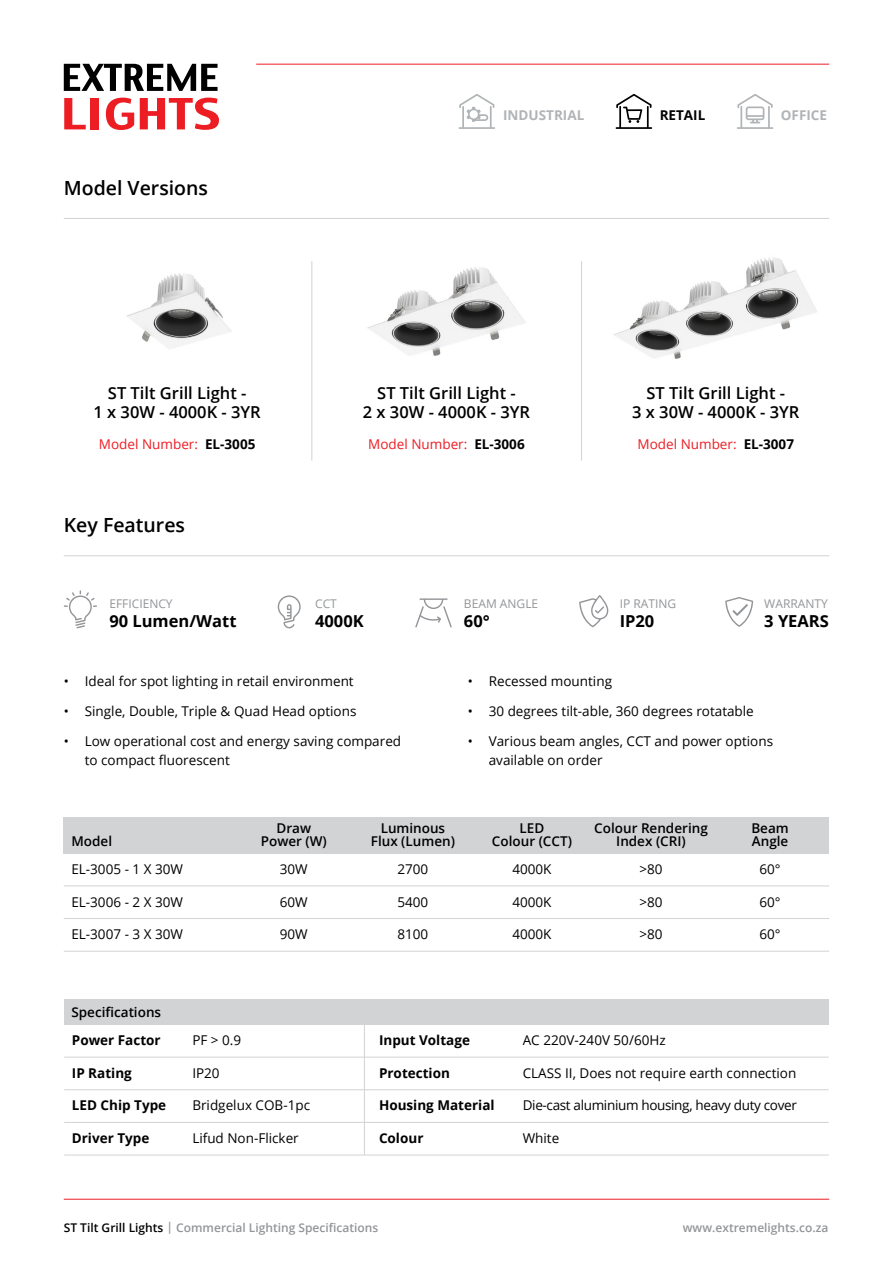
<style>
.page{position:relative;width:893px;height:1263px;background:#fff}
.page>*{position:absolute;margin:0;border:0;box-sizing:border-box;transform-origin:0 0}
.t1{font:600 19.5px "Open Sans";color:#000}
.t2{font:600 16.5px/19.8px "Open Sans";color:#000;text-align:center}
.t3{font:700 16.5px "Open Sans";color:#000}
.t4{font:13.5px/19.5px "Open Sans";color:#000}
.t5{font:600 13.5px/12.8px "Open Sans";color:#000;text-align:center}
.t6{font:700 13.5px "Open Sans";color:#000}
.t7{font:13.5px "Open Sans";color:#ed1d24}
.t8{font:13.5px "Open Sans";letter-spacing:-.025em;color:#000}
.t9{font:700 13.5px "Open Sans";color:#b1b4b6}
.t10{font:600 12px "Open Sans";color:#939598}
.t11{font:12px "Open Sans";color:#939598}
.s1{font-weight:700;color:#000}
.s2{color:#000}
</style>
<div class="page">
<hr style="left:64px;top:1199px;width:765px;height:1px;background:#ed1d24">
<svg style="left:64px;top:64px;width:154px;height:27px"></svg>
<svg style="left:64px;top:98px;width:22px;height:31px"></svg>
<div style="left:91px;top:98px;width:8px;height:31px;background:#ed1d24"></div>
<svg style="left:106px;top:98px;width:28px;height:32px"></svg>
<svg style="left:140px;top:98px;width:79px;height:32px"></svg>
<hr style="left:64px;top:555px;width:765px;height:1px;background:#d1d3d4">
<hr style="left:64px;top:1057px;width:765px;height:1px;background:#d1d3d4">
<hr style="left:64px;top:1155px;width:765px;height:1px;background:#d1d3d4">
<hr style="left:64px;top:1089px;width:765px;height:1px;background:#d1d3d4">
<hr style="left:64px;top:1122px;width:765px;height:1px;background:#d1d3d4">
<svg style="left:64px;top:590px;width:33px;height:38px"></svg>
<svg style="left:278px;top:595px;width:23px;height:33px"></svg>
<svg style="left:415px;top:598px;width:37px;height:29px"></svg>
<svg style="left:579px;top:595px;width:29px;height:32px"></svg>
<svg style="left:725px;top:597px;width:28px;height:30px"></svg>
<hr style="left:256px;top:64px;width:573px;height:1px;background:#ed1d24">
<hr style="left:364px;top:1015px;width:1px;height:140px;background:#d1d3d4">
<img style="left:613px;top:258px;width:204px;height:101px">
<img style="left:367px;top:267px;width:159px;height:89px">
<img style="left:127px;top:273px;width:104px;height:76px">
<hr style="left:311px;top:261px;width:1px;height:200px;background:#d1d3d4">
<hr style="left:581px;top:261px;width:1px;height:200px;background:#d1d3d4">
<hr style="left:64px;top:218px;width:765px;height:1px;background:#d1d3d4">
<svg style="left:737px;top:94px;width:36px;height:35px"></svg>
<svg style="left:459px;top:94px;width:36px;height:35px"></svg>
<svg style="left:616px;top:94px;width:36px;height:35px"></svg>
<div style="left:64px;top:817px;width:765px;height:37px;background:#d1d3d4"></div>
<hr style="left:64px;top:885px;width:765px;height:1px;background:#d1d3d4">
<hr style="left:64px;top:918px;width:765px;height:1px;background:#d1d3d4">
<hr style="left:64px;top:951px;width:765px;height:1px;background:#d1d3d4">
<div style="left:64px;top:999px;width:764px;height:26px;background:#d1d3d4"></div>
<h1 class="t1" style="left:64px;top:174px;width:146px">Model Versions</h1>
<p class="t9" style="left:503px;top:106px;width:83px">INDUSTRIAL</p>
<p class="t6" style="left:660px;top:106px;width:47px">RETAIL</p>
<p class="t9" style="left:781px;top:106px;width:48px">OFFICE</p>
<p class="t2" style="left:94px;top:382px;width:169px">ST Tilt Grill Light -<br>1 x 30W - 4000K - 3YR</p>
<p class="t2" style="left:363px;top:382px;width:169px">ST Tilt Grill Light -<br>2 x 30W - 4000K - 3YR</p>
<p class="t2" style="left:632px;top:382px;width:169px">ST Tilt Grill Light -<br>3 x 30W - 4000K - 3YR</p>
<p class="t7" style="left:99px;top:435px;width:158px">Model Number: <span class="s1">EL-3005</span></p>
<p class="t7" style="left:368px;top:435px;width:158px">Model Number: <span class="s1">EL-3006</span></p>
<p class="t7" style="left:638px;top:435px;width:158px">Model Number: <span class="s1">EL-3007</span></p>
<h1 class="t1" style="left:64px;top:512px;width:123px">Key Features</h1>
<p class="t11" style="left:109px;top:595px;width:65px">EFFICIENCY</p>
<p class="t3" style="left:109px;top:610px;width:129px">90 Lumen/Watt</p>
<p class="t11" style="left:315px;top:595px;width:23px">CCT</p>
<p class="t3" style="left:315px;top:610px;width:50px">4000K</p>
<p class="t11" style="left:464px;top:595px;width:76px">BEAM ANGLE</p>
<p class="t3" style="left:464px;top:610px;width:27px">60°</p>
<p class="t11" style="left:620px;top:595px;width:58px">IP RATING</p>
<p class="t3" style="left:620px;top:610px;width:36px">IP20</p>
<p class="t11" style="left:764px;top:595px;width:65px">WARRANTY</p>
<p class="t3" style="left:764px;top:610px;width:66px">3 YEARS</p>
<p class="t4" style="left:64px;top:671px;width:291px">• Ideal for spot lighting in retail environment</p>
<p class="t4" style="left:64px;top:701px;width:294px">• Single, Double, Triple &amp; Quad Head options</p>
<p class="t4" style="left:85px;top:731px;width:318px;text-indent:-21px">• Low operational cost and energy saving compared to compact fluorescent</p>
<p class="t4" style="left:468px;top:671px;width:146px">• Recessed mounting</p>
<p class="t4" style="left:468px;top:701px;width:288px">• 30 degrees tilt-able, 360 degrees rotatable</p>
<p class="t4" style="left:489px;top:731px;width:286px;text-indent:-21px">• Various beam angles, CCT and power options available on order</p>
<p class="t5" style="left:71px;top:834px;width:42px">Model</p>
<p class="t4" style="left:71px;top:859px;width:113px">EL-3005 - 1 X 30W</p>
<p class="t4" style="left:71px;top:892px;width:113px">EL-3006 - 2 X 30W</p>
<p class="t4" style="left:71px;top:924px;width:113px">EL-3007 - 3 X 30W</p>
<p class="t5" style="left:261px;top:821px;width:68px">Draw<br>Power (W)</p>
<p class="t5" style="left:371px;top:821px;width:86px">Luminous<br>Flux (Lumen)</p>
<p class="t5" style="left:492px;top:821px;width:82px">LED<br>Colour (CCT)</p>
<p class="t5" style="left:594px;top:821px;width:115px">Colour Rendering<br>Index (CRI)</p>
<p class="t5" style="left:751px;top:821px;width:39px;text-align:left">Beam<br>Angle</p>
<p class="t4" style="left:280px;top:859px;width:29px">30W</p>
<p class="t4" style="left:280px;top:892px;width:29px">60W</p>
<p class="t4" style="left:280px;top:924px;width:29px">90W</p>
<p class="t4" style="left:397px;top:859px;width:32px">2700</p>
<p class="t4" style="left:397px;top:892px;width:32px">5400</p>
<p class="t4" style="left:397px;top:924px;width:32px">8100</p>
<p class="t4" style="left:512px;top:859px;width:41px">4000K</p>
<p class="t4" style="left:512px;top:892px;width:41px">4000K</p>
<p class="t4" style="left:512px;top:924px;width:41px">4000K</p>
<p class="t4" style="left:639px;top:859px;width:25px">&gt;80</p>
<p class="t4" style="left:639px;top:892px;width:25px">&gt;80</p>
<p class="t4" style="left:639px;top:924px;width:25px">&gt;80</p>
<p class="t4" style="left:759px;top:859px;width:23px">60°</p>
<p class="t4" style="left:759px;top:892px;width:23px">60°</p>
<p class="t4" style="left:759px;top:924px;width:23px">60°</p>
<p class="t5" style="left:71px;top:1005px;width:91px">Specifications</p>
<p class="t6" style="left:72px;top:1030px;width:90px">Power Factor</p>
<p class="t6" style="left:72px;top:1063px;width:61px">IP Rating</p>
<p class="t6" style="left:72px;top:1096px;width:96px">LED Chip Type</p>
<p class="t6" style="left:72px;top:1128px;width:79px">Driver Type</p>
<p class="t4" style="left:192px;top:1030px;width:50px">PF &gt; 0.9</p>
<p class="t4" style="left:192px;top:1062px;width:29px">IP20</p>
<p class="t4" style="left:192px;top:1095px;width:119px">Bridgelux COB-1pc</p>
<p class="t4" style="left:192px;top:1128px;width:108px">Lifud Non-Flicker</p>
<p class="t6" style="left:379px;top:1030px;width:92px">Input Voltage</p>
<p class="t6" style="left:379px;top:1063px;width:72px">Protection</p>
<p class="t6" style="left:379px;top:1096px;width:117px">Housing Material</p>
<p class="t6" style="left:379px;top:1128px;width:46px">Colour</p>
<p class="t4" style="left:523px;top:1030px;width:144px">AC 220V-240V 50/60Hz</p>
<p class="t4" style="left:523px;top:1062px;width:275px">CLASS II, Does not require earth connection</p>
<p class="t8" style="left:523px;top:1096px;width:276px">Die-cast aluminium housing, heavy duty cover</p>
<p class="t4" style="left:523px;top:1128px;width:38px">White</p>
<p class="t10" style="left:64px;top:1219px;width:316px"><span class="s2">ST Tilt Grill Lights</span> | Commercial Lighting Specifications</p>
<p class="t10" style="left:683px;top:1219px;width:147px">www.extremelights.co.za</p>
</div>
